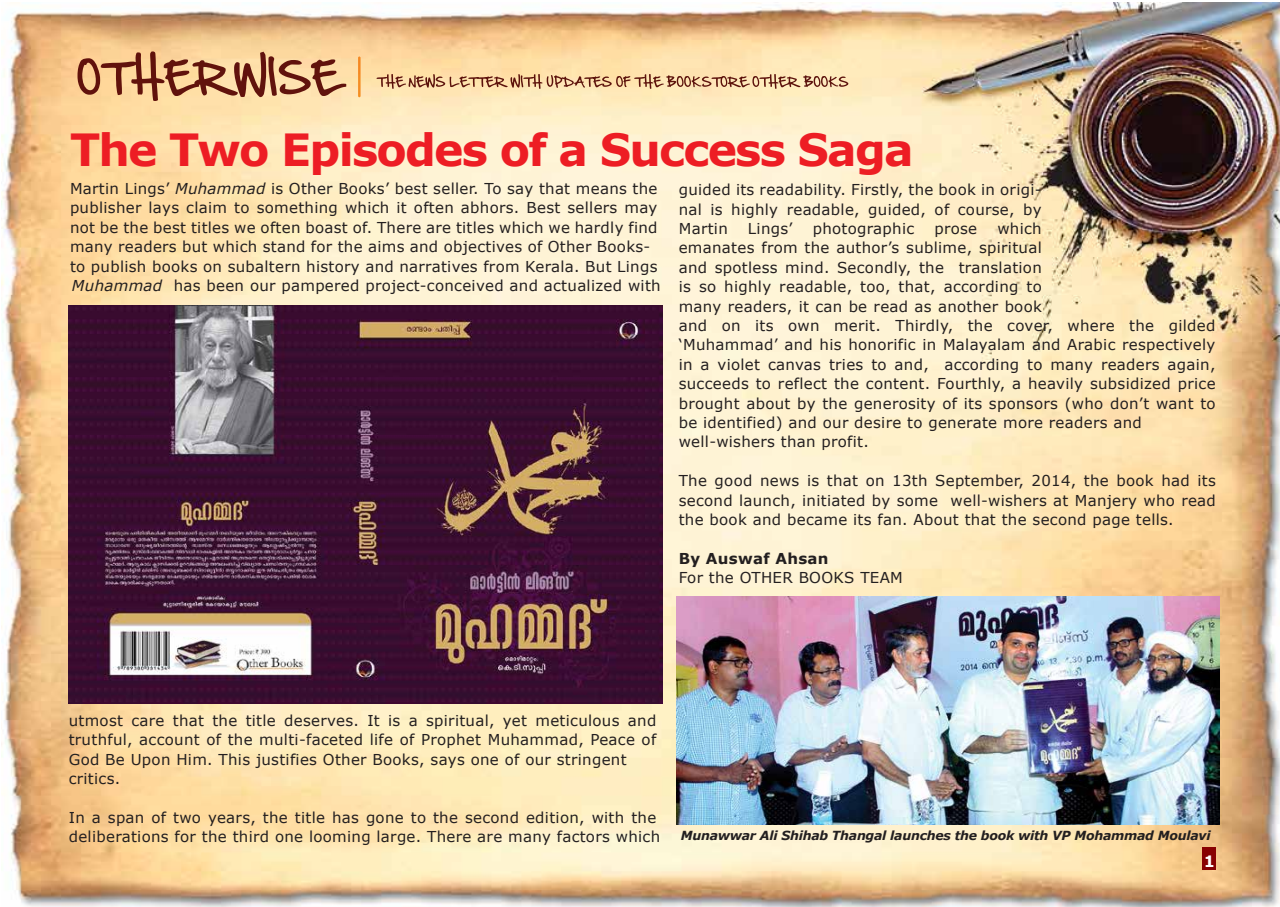
<style>
.page{position:relative;width:1280px;height:907px;background:#fff}
.page>*{position:absolute;margin:0;border:0;box-sizing:border-box;transform-origin:0 0}
.t1{font:700 44.25px "Verdana";letter-spacing:-.04em;color:#ed1d24}
.t2{font:700 15.75px "Verdana";color:#fff}
.t3{font:15px/19.4px "Verdana";letter-spacing:.02em;color:#231f20}
.t4{font:700 15px "Verdana";letter-spacing:.02em;color:#231f20}
.t5{font:italic 700 12.5px "Verdana";letter-spacing:-.02em;color:#231f20}
.s1{font-style:italic}
</style>
<div class="page">
<img style="left:1px;top:2px;width:1279px;height:904px">
<img style="left:78px;top:51px;width:199px;height:50px">
<img style="left:634px;top:74px;width:145px;height:15px">
<img style="left:358px;top:56px;width:3px;height:41px">
<div style="left:1202px;top:846px;width:14px;height:23px;background:#880102"></div>
<img style="left:69px;top:305px;width:593px;height:398px">
<img style="left:676px;top:596px;width:543px;height:227px">
<h1 class="t1" style="left:70px;top:119px;width:845px">The Two Episodes of a Success Saga</h1>
<p class="t3" style="left:70px;top:179px;width:592px">Martin Lings’ <span class="s1">Muhammad</span> is Other Books’ best seller. To say that means the publisher lays claim to something which it often abhors. Best sellers may not be the best titles we often boast of. There are titles which we hardly find many readers but which stand for the aims and objectives of Other Books&shy;to publish books on subaltern history and narratives from Kerala. But Lings <span class="s1">Muhammad</span> has been our pampered project-conceived and actualized with</p>
<p class="t3" style="left:679px;top:180px;width:364px;text-align:justify">guided its readability. Firstly, the book in origi&shy;nal is highly readable, guided, of course, by Martin</p>
<p class="t3" style="left:679px;top:219px;width:538px;text-indent:319px">which<br>emanates from the author’s sublime, spiritual<br>and spotless mind. Secondly, the translation<br>is so highly readable, too, that, according to<br>many readers, it can be read as another book<br>and on its own merit. Thirdly, the cover, where the gilded ‘Muhammad’ and his honorific in Malayalam and Arabic respectively in a violet canvas tries to and, according to many readers again, succeeds to reflect the content. Fourthly, a heavily subsidized price brought about by the generosity of its sponsors (who don’t want to be identified) and our desire to generate more readers and well-wishers than profit.</p>
<p class="t3" style="left:679px;top:471px;width:539px;text-align:justify">The good news is that on 13th September, 2014, the book had its second launch, initiated by some well-wishers at Manjery who read the book and became its fan. About that the second page tells.</p>
<p class="t4" style="left:679px;top:547px;width:151px">By Auswaf Ahsan</p>
<p class="t3" style="left:679px;top:567px;width:226px">For the OTHER BOOKS TEAM</p>
<p class="t3" style="left:748px;top:219px;width:46px">Lings’</p>
<p class="t3" style="left:813px;top:219px;width:103px">photographic</p>
<p class="t3" style="left:934px;top:219px;width:44px">prose</p>
<p class="t3" style="left:69px;top:710px;width:589px">utmost care that the title deserves. It is a spiritual, yet meticulous and truthful, account of the multi-faceted life of Prophet Muhammad, Peace of God Be Upon Him. This justifies Other Books, says one of our stringent critics.</p>
<p class="t3" style="left:69px;top:807px;width:593px">In a span of two years, the title has gone to the second edition, with the deliberations for the third one looming large. There are many factors which</p>
<p class="t5" style="left:681px;top:826px;width:531px">Munawwar Ali Shihab Thangal launches the book with VP Mohammad Moulavi</p>
<p class="t2" style="left:1204px;top:850px;width:13px">1</p>
</div>
